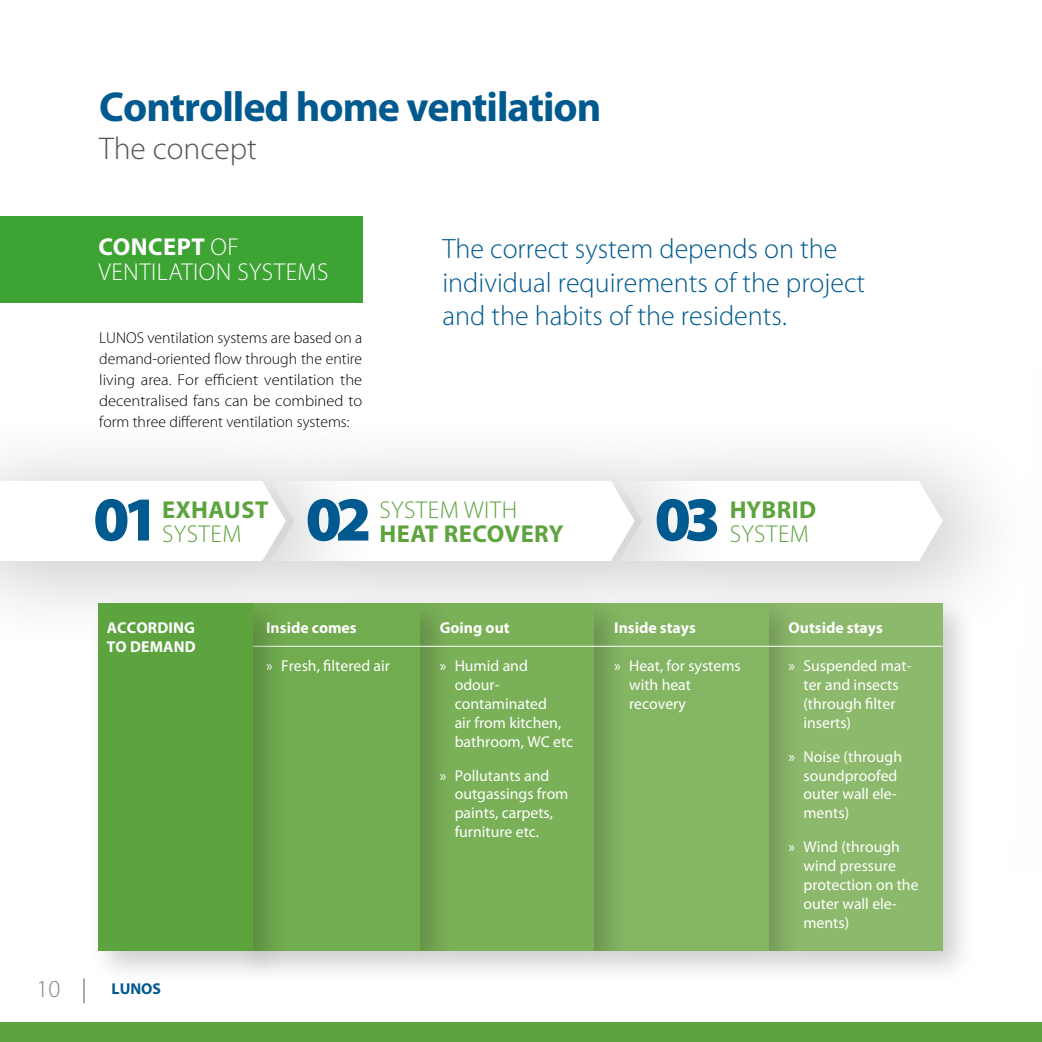
<style>
.page{position:relative;width:1042px;height:1042px;background:#fff}
.page>*{position:absolute;margin:0;border:0;box-sizing:border-box;transform-origin:0 0}
.t1{font:900 63px "Myriad Pro";color:#005a8f}
.t2{font:700 42px "Myriad Pro";letter-spacing:-.025em;color:#005a8f}
.t3{font:300 31.5px "Myriad Pro";color:#565656}
.t4{font:300 28px/33.6px "Myriad Pro";color:#005a8f}
.t5{font:300 24.5px/24.5px "Myriad Pro";letter-spacing:.02em;color:#fff}
.t6{font:700 24.5px "Myriad Pro";letter-spacing:.02em;color:#5da43e}
.t7{font:300 24.5px "Myriad Pro";letter-spacing:.02em;color:#5da43e}
.t8{font:300 24.5px "Myriad Pro";color:#878786}
.t9{font:15.75px/18.9px "Myriad Pro";color:#fff}
.t10{font:300 15.75px/21px "Myriad Pro";color:#000;text-align:justify}
.t11{font:700 15.75px/18.9px "Myriad Pro";color:#fff}
.t12{font:700 15.75px "Myriad Pro";color:#005a8f}
.s1{font-weight:700}
</style>
<div class="page">
<div style="left:0;top:1022px;width:1042px;height:20px;background:#5da43e"></div>
<div style="left:0;top:216px;width:362px;height:87px;background:#3da434"></div>
<div style="left:573px;top:407px;width:469px;height:247px;background:#000;opacity:.25"></div>
<div style="left:225px;top:407px;width:513px;height:247px;background:#000;opacity:.25"></div>
<div style="left:0;top:407px;width:389px;height:247px;background:#000;opacity:.25"></div>
<svg style="left:0;top:481px;width:943px;height:80px"></svg>
<div style="left:759px;top:594px;width:218px;height:391px;background:#000;opacity:.19"></div>
<div style="left:768px;top:603px;width:175px;height:348px;background:#8cb96b"></div>
<div style="left:584px;top:594px;width:218px;height:391px;background:#000;opacity:.19"></div>
<div style="left:594px;top:603px;width:174px;height:348px;background:#83b562"></div>
<div style="left:410px;top:594px;width:218px;height:391px;background:#000;opacity:.19"></div>
<div style="left:419px;top:603px;width:175px;height:348px;background:#7ab058"></div>
<div style="left:236px;top:594px;width:218px;height:391px;background:#000;opacity:.19"></div>
<div style="left:245px;top:603px;width:174px;height:348px;background:#71ac4f"></div>
<hr style="left:253px;top:646px;width:690px;height:1px;background:#fff">
<div style="left:89px;top:594px;width:198px;height:391px;background:#000;opacity:.19"></div>
<div style="left:98px;top:603px;width:155px;height:348px;background:#5da43e"></div>
<img style="left:1010px;top:407px;width:32px;height:247px">
<svg style="left:84px;top:978px;width:1px;height:25px"></svg>
<h2 class="t2" style="left:99px;top:79px;width:504px">Controlled home ventilation</h2>
<h3 class="t3" style="left:99px;top:131px;width:159px">The concept</h3>
<h3 class="t5" style="left:98px;top:235px;width:232px"><span class="s1">CONCEPT</span> OF<br>VENTILATION SYSTEMS</h3>
<p class="t10" style="left:99px;top:327px;width:264px">LUNOS ventilation systems are based on a demand-oriented flow through the entire living area. For efficient ventilation the decentralised fans can be combined to form three different ventilation systems:</p>
<h3 class="t4" style="left:442px;top:232px;width:424px">The correct system depends on the individual requirements of the project and the habits of the residents.</h3>
<h1 class="t1" style="left:93px;top:483px;width:67px">01</h1>
<h3 class="t6" style="left:162px;top:494px;width:108px">EXHAUST</h3>
<h3 class="t7" style="left:162px;top:521px;width:81px">SYSTEM</h3>
<h1 class="t1" style="left:306px;top:483px;width:67px">02</h1>
<h3 class="t7" style="left:379px;top:496px;width:139px">SYSTEM WITH</h3>
<h3 class="t6" style="left:379px;top:518px;width:186px">HEAT RECOVERY</h3>
<h1 class="t1" style="left:655px;top:483px;width:67px">03</h1>
<h3 class="t6" style="left:730px;top:494px;width:88px">HYBRID</h3>
<h3 class="t7" style="left:730px;top:521px;width:81px">SYSTEM</h3>
<p class="t11" style="left:107px;top:618px;width:90px">ACCORDING<br>TO DEMAND</p>
<h3 class="t8" style="left:37px;top:975px;width:25px">10</h3>
<p class="t12" style="left:112px;top:978px;width:51px">LUNOS</p>
<p class="t11" style="left:266px;top:618px;width:92px">Inside comes</p>
<p class="t9" style="left:266px;top:656px;width:125px">» Fresh, filtered air</p>
<p class="t11" style="left:440px;top:618px;width:71px">Going out</p>
<p class="t9" style="left:455px;top:656px;width:120px;text-indent:-15px">» Humid and odour&shy;contaminated<br>air from kitchen, bathroom, WC etc</p>
<p class="t9" style="left:455px;top:765px;width:115px;text-indent:-15px">» Pollutants and outgassings from paints, carpets, furniture etc.</p>
<p class="t11" style="left:614px;top:618px;width:83px">Inside stays</p>
<p class="t9" style="left:629px;top:656px;width:113px;text-indent:-15px">» Heat, for systems with heat recovery</p>
<p class="t11" style="left:788px;top:618px;width:96px">Outside stays</p>
<p class="t9" style="left:803px;top:656px;width:110px;text-indent:-15px">» Suspended mat&shy;ter and insects (through filter inserts)</p>
<p class="t9" style="left:803px;top:746px;width:100px;text-indent:-15px">» Noise (through soundproofed outer wall ele&shy;ments)</p>
<p class="t9" style="left:803px;top:837px;width:117px;text-indent:-15px">» Wind (through wind pressure protection on the outer wall ele&shy;ments)</p>
</div>
